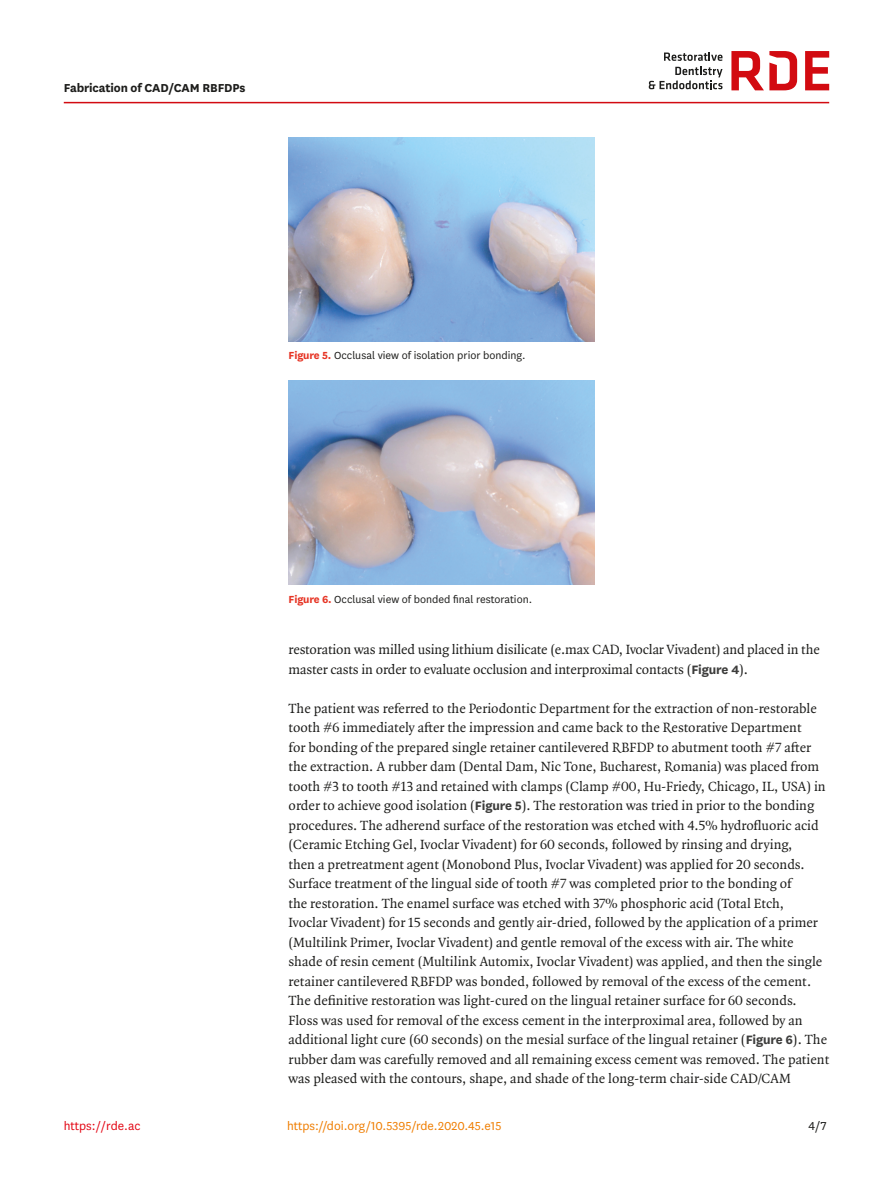
<style>
.page{position:relative;width:893px;height:1191px;background:#fff}
.page>*{position:absolute;margin:0;border:0;box-sizing:border-box;transform-origin:0 0}
.body_p{font:14.25px/19.5px "Quadraat OT";color:#1d1d1b}
.doi_running_footer{font:13.5px "National";color:#ef7d00}
.alt-title-type{font:700 13.5px "National";letter-spacing:-.01em;color:#1d1d1b}
.t1{font:13.5px "National";color:#e30614}
.t2{font:13.5px "National";color:#1d1d1b}
.fig_caption{font:12px "National";color:#1d1d1b}
.s1{font-weight:700;color:#e63424}
.s2{font-family:"National";font-weight:700;color:#3d3d3c}
</style>
<div class="page">
<hr style="left:64px;top:102px;width:765px;height:1px;background:#d20b11">
<svg style="left:649px;top:52px;width:73px;height:37px"></svg>
<svg style="left:805px;top:51px;width:24px;height:39px"></svg>
<svg style="left:731px;top:51px;width:66px;height:39px"></svg>
<img style="left:289px;top:137px;width:306px;height:205px">
<img style="left:289px;top:381px;width:306px;height:204px">
<p class="alt-title-type" style="left:64px;top:78px;width:183px">Fabrication of CAD/CAM RBFDPs</p>
<p class="fig_caption" style="left:289px;top:348px;width:239px"><span class="s1">Figure 5.</span> Occlusal view of isolation prior bonding.</p>
<p class="fig_caption" style="left:289px;top:591px;width:245px"><span class="s1">Figure 6.</span> Occlusal view of bonded final restoration.</p>
<p class="body_p" style="left:289px;top:640px;width:533px">restoration was milled using lithium disilicate (e.max CAD, Ivoclar Vivadent) and placed in the master casts in order to evaluate occlusion and interproximal contacts (<span class="s2">Figure 4</span>).</p>
<p class="body_p" style="left:289px;top:698px;width:542px">The patient was referred to the Periodontic Department for the extraction of non-restorable tooth #6 immediately after the impression and came back to the Restorative Department<br>for bonding of the prepared single retainer cantilevered RBFDP to abutment tooth #7 after the extraction. A rubber dam (Dental Dam, Nic Tone, Bucharest, Romania) was placed from tooth #3 to tooth #13 and retained with clamps (Clamp #00, Hu-Friedy, Chicago, IL, USA) in order to achieve good isolation (<span class="s2">Figure 5</span>). The restoration was tried in prior to the bonding procedures. The adherend surface of the restoration was etched with 4.5% hydrofluoric acid (Ceramic Etching Gel, Ivoclar Vivadent) for 60 seconds, followed by rinsing and drying,<br>then a pretreatment agent (Monobond Plus, Ivoclar Vivadent) was applied for 20 seconds.<br>Surface treatment of the lingual side of tooth #7 was completed prior to the bonding of<br>the restoration. The enamel surface was etched with 37% phosphoric acid (Total Etch,<br>Ivoclar Vivadent) for 15 seconds and gently air-dried, followed by the application of a primer (Multilink Primer, Ivoclar Vivadent) and gentle removal of the excess with air. The white shade of resin cement (Multilink Automix, Ivoclar Vivadent) was applied, and then the single retainer cantilevered RBFDP was bonded, followed by removal of the excess of the cement.<br>The definitive restoration was light-cured on the lingual retainer surface for 60 seconds.<br>Floss was used for removal of the excess cement in the interproximal area, followed by an additional light cure (60 seconds) on the mesial surface of the lingual retainer (<span class="s2">Figure 6</span>). The rubber dam was carefully removed and all remaining excess cement was removed. The patient was pleased with the contours, shape, and shade of the long-term chair-side CAD/CAM</p>
<p class="t1" style="left:64px;top:1116px;width:78px">https://rde.ac</p>
<p class="doi_running_footer" style="left:287px;top:1116px;width:216px">https://doi.org/10.5395/rde.2020.45.e15</p>
<p class="t2" style="left:808px;top:1116px;width:20px">4/7</p>
</div>
